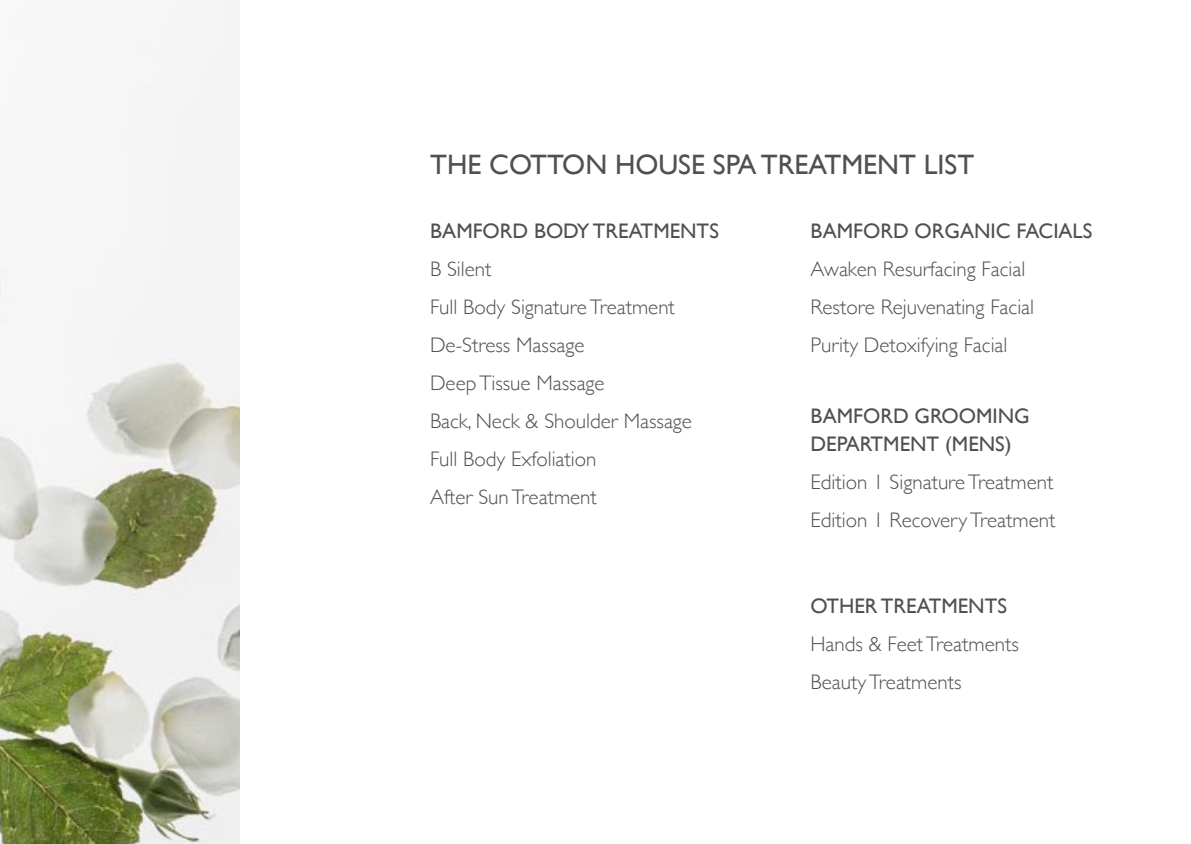
<style>
.page{position:relative;width:1191px;height:844px;background:#fff}
.page>*{position:absolute;margin:0;border:0;box-sizing:border-box;transform-origin:0 0}
.t1{font:28px "Gill Sans";color:#505050}
.t2{font:300 21px/38px "Gill Sans";color:#505050}
.t3{font:21px/28px "Gill Sans";color:#505050}
</style>
<div class="page">
<img style="left:0;top:0;width:240px;height:843px">
<h1 class="t1" style="left:430px;top:148px;width:546px">THE COTTON HOUSE SPA TREATMENT LIST</h1>
<p class="t3" style="left:430px;top:217px;width:290px">BAMFORD BODY TREATMENTS</p>
<p class="t2" style="left:430px;top:249px;width:263px">B Silent<br>Full Body Signature Treatment<br>De-Stress Massage<br>Deep Tissue Massage<br>Back, Neck &amp; Shoulder Massage<br>Full Body Exfoliation<br>After Sun Treatment</p>
<p class="t3" style="left:810px;top:217px;width:283px">BAMFORD ORGANIC FACIALS</p>
<p class="t2" style="left:810px;top:249px;width:225px">Awaken Resurfacing Facial<br>Restore Rejuvenating Facial<br>Purity Detoxifying Facial</p>
<p class="t3" style="left:810px;top:402px;width:221px">BAMFORD GROOMING<br>DEPARTMENT (MENS)</p>
<p class="t2" style="left:810px;top:462px;width:246px">Edition 1 Signature Treatment<br>Edition 1 Recovery Treatment</p>
<p class="t3" style="left:810px;top:591px;width:198px">OTHER TREATMENTS</p>
<p class="t2" style="left:810px;top:624px;width:210px">Hands &amp; Feet Treatments<br>Beauty Treatments</p>
</div>
